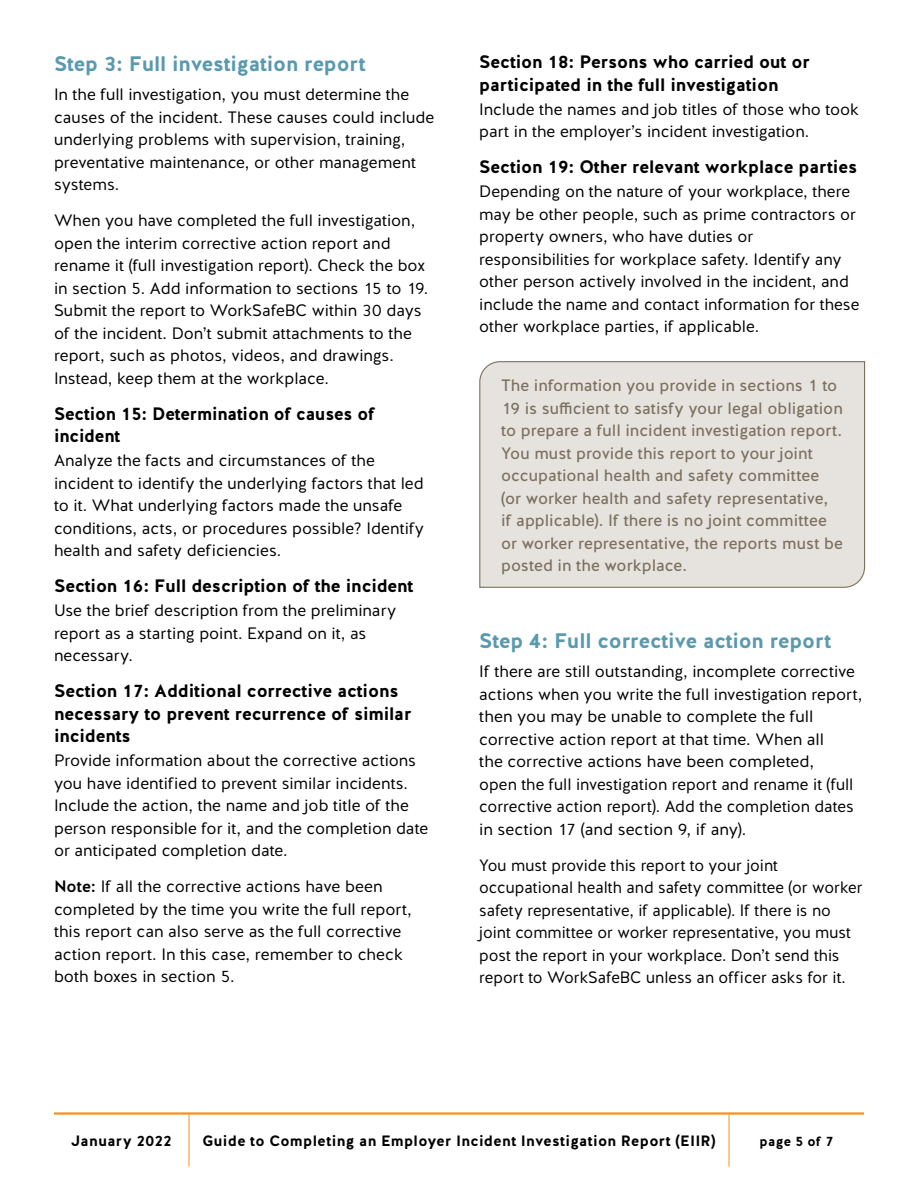
<style>
.page{position:relative;width:918px;height:1188px;background:#fff}
.page>*{position:absolute;margin:0;border:0;box-sizing:border-box;transform-origin:0 0}
.t1{font:21px "Work Safe BC Halis R Bold";letter-spacing:-.01em;color:#599aae}
.t2{font:18px/22.5px "Work Safe BC Halis R Bold";letter-spacing:-.01em;color:#000}
.t3{font:16.5px/22.5px "Work Safe BC Halis R Book";color:#000}
.t4{font:16.5px/22.5px "Work Safe BC Halis R Regular";color:#7c7160}
.t5{font:16.5px/22.5px "Work Safe BC Halis R Book";color:#000;scale:.96 1}
.t6{font:15px "Work Safe BC Halis R Bold";letter-spacing:.02em;color:#000}
.t7{font:13.5px "Work Safe BC Halis R Bold";letter-spacing:.02em;color:#000}
.s1{font-family:"Work Safe BC Halis R Medium"}
</style>
<div class="page">
<div style="left:479px;top:361px;width:387px;height:227px;background:#e6e3df"></div>
<hr style="left:729px;top:1115px;width:1px;height:52px;background:#f7901e">
<hr style="left:54px;top:1112px;width:135px;height:3px;background:#f7901e">
<hr style="left:189px;top:1112px;width:540px;height:3px;background:#f7901e">
<hr style="left:729px;top:1112px;width:135px;height:3px;background:#f7901e">
<hr style="left:189px;top:1115px;width:1px;height:52px;background:#f7901e">
<p class="t1" style="left:54px;top:50px;width:313px">Step 3: Full investigation report</p>
<p class="t3" style="left:54px;top:83px;width:382px">In the full investigation, you must determine the causes of the incident. These causes could include underlying problems with supervision, training, preventative maintenance, or other management systems.</p>
<p class="t3" style="left:54px;top:209px;width:376px">When you have completed the full investigation, open the interim corrective action report and rename it (full investigation report). Check the box in section 5. Add information to sections 15 to 19.<br>Submit the report to WorkSafeBC within 30 days of the incident. Don’t submit attachments to the report, such as photos, videos, and drawings.<br>Instead, keep them at the workplace.</p>
<p class="t2" style="left:54px;top:402px;width:322px">Section 15: Determination of causes of incident</p>
<p class="t3" style="left:54px;top:449px;width:371px">Analyze the facts and circumstances of the incident to identify the underlying factors that led to it. What underlying factors made the unsafe conditions, acts, or procedures possible? Identify health and safety deficiencies.</p>
<p class="t2" style="left:54px;top:575px;width:361px">Section 16: Full description of the incident</p>
<p class="t3" style="left:54px;top:599px;width:344px">Use the brief description from the preliminary report as a starting point. Expand on it, as necessary.</p>
<p class="t2" style="left:54px;top:680px;width:359px">Section 17: Additional corrective actions necessary to prevent recurrence of similar incidents</p>
<p class="t3" style="left:54px;top:749px;width:376px">Provide information about the corrective actions you have identified to prevent similar incidents.<br>Include the action, the name and job title of the person responsible for it, and the completion date or anticipated completion date.</p>
<p class="t3" style="left:54px;top:875px;width:359px"><span class="s1">Note:</span> If all the corrective actions have been completed by the time you write the full report, this report can also serve as the full corrective action report. In this case, remember to check both boxes in section 5.</p>
<p class="t2" style="left:479px;top:51px;width:332px">Section 18: Persons who carried out or participated in the full investigation</p>
<p class="t3" style="left:479px;top:98px;width:382px">Include the names and job titles of those who took part in the employer’s incident investigation.</p>
<p class="t2" style="left:479px;top:156px;width:379px">Section 19: Other relevant workplace parties</p>
<p class="t3" style="left:479px;top:181px;width:382px">Depending on the nature of your workplace, there may be other people, such as prime contractors or property owners, who have duties or responsibilities for workplace safety. Identify any other person actively involved in the incident, and include the name and contact information for these other workplace parties, if applicable.</p>
<p class="t4" style="left:501px;top:374px;width:343px">The information you provide in sections 1 to 19 is sufficient to satisfy your legal obligation to prepare a full incident investigation report.<br>You must provide this report to your joint occupational health and safety committee (or worker health and safety representative, if applicable). If there is no joint committee or worker representative, the reports must be posted in the workplace.</p>
<p class="t1" style="left:479px;top:627px;width:354px">Step 4: Full corrective action report</p>
<p class="t3" style="left:479px;top:661px;width:385px">If there are still outstanding, incomplete corrective actions when you write the full investigation report, then you may be unable to complete the full corrective action report at that time. When all<br>the corrective actions have been completed,<br>open the full investigation report and rename it (full corrective action report). Add the completion dates in section 17 (and section 9, if any).</p>
<p class="t5" style="left:479px;top:854px;width:401px">You must provide this report to your joint occupational health and safety committee (or worker safety representative, if applicable). If there is no joint committee or worker representative, you must post the report in your workplace. Don’t send this report to WorkSafeBC unless an officer asks for it.</p>
<p class="t6" style="left:71px;top:1131px;width:102px">January 2022</p>
<p class="t6" style="left:203px;top:1131px;width:514px">Guide to Completing an Employer Incident Investigation Report (EIIR)</p>
<p class="t7" style="left:760px;top:1132px;width:75px">page 5 of 7</p>
</div>
